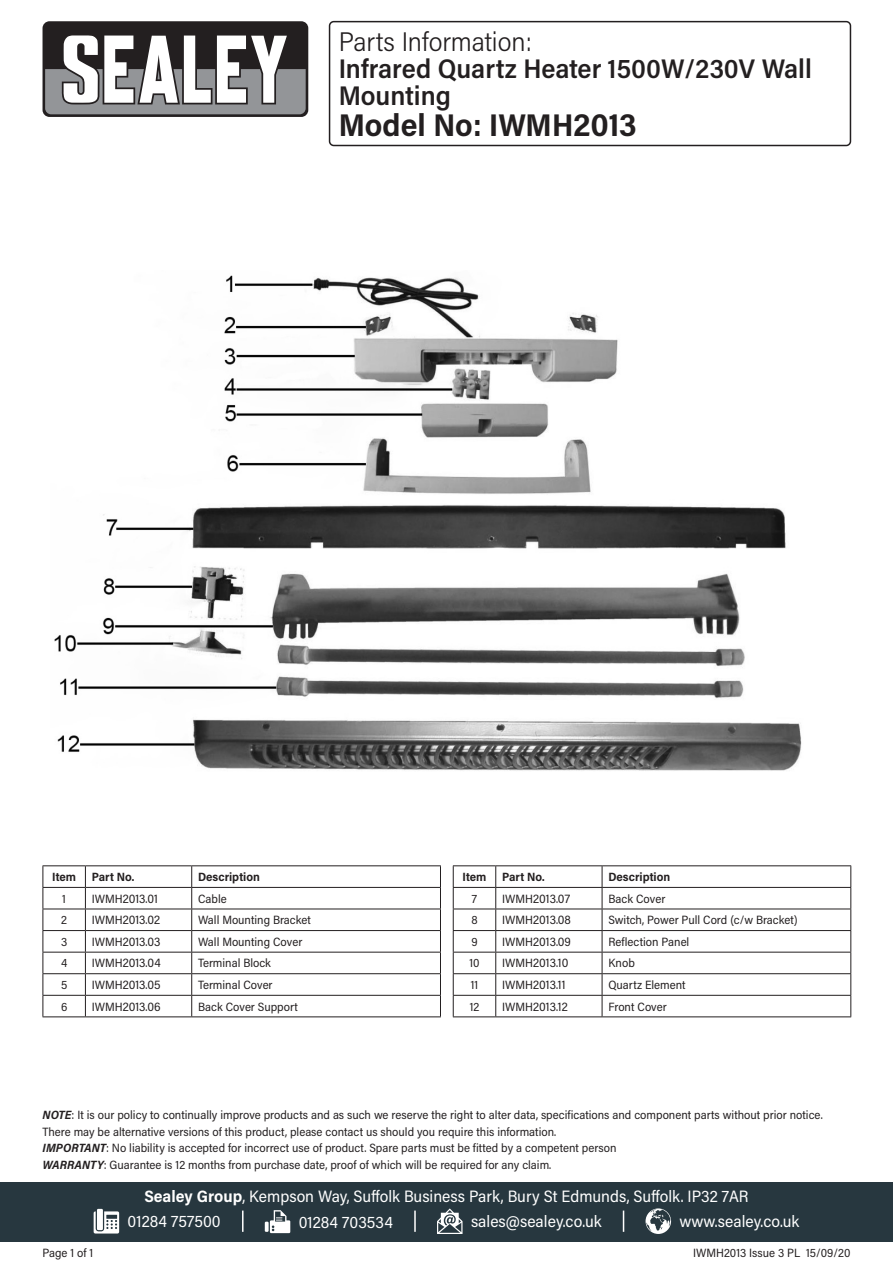
<style>
.page{position:relative;width:893px;height:1263px;background:#fff}
.page>*{position:absolute;margin:0;border:0;box-sizing:border-box;transform-origin:0 0}
.Model_Number{font:700 31.5px "Acumin Pro Semi Cond";color:#231f20}
.Product_Description{font:600 27px/27px "Acumin Pro Semi Cond";color:#231f20}
.Parts_Information{font:300 27px "Acumin Pro Semi Cond";color:#231f20}
.Address{font:16.5px "Acumin Pro Semi Cond";color:#fff}
.Contact_Info{font:16.5px "Acumin Pro Semi Cond";color:#fff}
.Disclaimer{font:12px/16.5px "Acumin Pro Semi Cond";color:#231f20}
.Table_Body{font:12px "Acumin Pro Semi Cond";color:#231f20}
.Part_No__Body{font:12px "Acumin Pro Semi Cond";color:#231f20}
.Part_Description_HDR{font:700 12px "Acumin Pro Semi Cond";color:#231f20}
.Document_Info{font:12px "Acumin Pro Semi Cond";color:#231f20}
.Item_Body{font:12px "Acumin Pro Semi Cond";color:#231f20}
.Item_HDR{font:700 12px "Acumin Pro Semi Cond";letter-spacing:-.005em;color:#231f20}
.s1{font-weight:700;font-style:italic}
.s2{font-weight:700}
</style>
<div class="page">
<div style="left:43px;top:21px;width:265px;height:96px;background:#231f20;border-radius:7px"></div>
<svg style="left:45px;top:35px;width:261px;height:79px"></svg>
<div style="left:0;top:1182px;width:893px;height:60px;background:#27373f"></div>
<svg style="left:94px;top:1211px;width:25px;height:22px"></svg>
<div style="left:97px;top:1209px;width:6px;height:21px;background:#fff"></div>
<svg style="left:265px;top:1222px;width:4px;height:10px"></svg>
<svg style="left:270px;top:1210px;width:20px;height:23px"></svg>
<svg style="left:437px;top:1208px;width:25px;height:26px"></svg>
<svg style="left:645px;top:1208px;width:26px;height:26px"></svg>
<hr style="left:242px;top:1210px;width:2px;height:22px;background:#fff">
<svg style="left:623px;top:1210px;width:1px;height:22px"></svg>
<hr style="left:414px;top:1210px;width:2px;height:22px;background:#fff">
<div style="left:329px;top:21px;width:522px;height:125px;border:2px solid #231f20;border-radius:4px"></div>
<hr style="left:43px;top:865px;width:42px;height:1px;background:#231f20">
<hr style="left:85px;top:865px;width:107px;height:1px;background:#231f20">
<hr style="left:192px;top:865px;width:249px;height:1px;background:#231f20">
<hr style="left:43px;top:887px;width:42px;height:1px;background:#231f20">
<hr style="left:85px;top:887px;width:107px;height:1px;background:#231f20">
<hr style="left:192px;top:887px;width:249px;height:1px;background:#231f20">
<hr style="left:43px;top:908px;width:42px;height:1px;background:#231f20">
<hr style="left:85px;top:908px;width:107px;height:1px;background:#231f20">
<hr style="left:192px;top:908px;width:249px;height:1px;background:#231f20">
<hr style="left:43px;top:930px;width:42px;height:1px;background:#231f20">
<hr style="left:85px;top:930px;width:107px;height:1px;background:#231f20">
<hr style="left:192px;top:930px;width:249px;height:1px;background:#231f20">
<hr style="left:43px;top:952px;width:42px;height:1px;background:#231f20">
<hr style="left:85px;top:952px;width:107px;height:1px;background:#231f20">
<hr style="left:192px;top:952px;width:249px;height:1px;background:#231f20">
<hr style="left:43px;top:973px;width:42px;height:1px;background:#231f20">
<hr style="left:85px;top:973px;width:107px;height:1px;background:#231f20">
<hr style="left:192px;top:973px;width:249px;height:1px;background:#231f20">
<hr style="left:43px;top:995px;width:42px;height:1px;background:#231f20">
<svg style="left:43px;top:866px;width:1px;height:150px"></svg>
<hr style="left:85px;top:995px;width:107px;height:1px;background:#231f20">
<svg style="left:85px;top:866px;width:1px;height:150px"></svg>
<hr style="left:192px;top:995px;width:249px;height:1px;background:#231f20">
<svg style="left:191px;top:866px;width:1px;height:150px"></svg>
<svg style="left:440px;top:866px;width:1px;height:150px"></svg>
<hr style="left:43px;top:1016px;width:42px;height:1px;background:#231f20">
<hr style="left:85px;top:1016px;width:107px;height:1px;background:#231f20">
<hr style="left:192px;top:1016px;width:249px;height:1px;background:#231f20">
<hr style="left:453px;top:865px;width:43px;height:1px;background:#231f20">
<hr style="left:496px;top:865px;width:106px;height:1px;background:#231f20">
<hr style="left:602px;top:865px;width:249px;height:1px;background:#231f20">
<hr style="left:453px;top:887px;width:43px;height:1px;background:#231f20">
<hr style="left:496px;top:887px;width:106px;height:1px;background:#231f20">
<hr style="left:602px;top:887px;width:249px;height:1px;background:#231f20">
<hr style="left:453px;top:908px;width:43px;height:1px;background:#231f20">
<hr style="left:496px;top:908px;width:106px;height:1px;background:#231f20">
<hr style="left:602px;top:908px;width:249px;height:1px;background:#231f20">
<hr style="left:453px;top:930px;width:43px;height:1px;background:#231f20">
<hr style="left:496px;top:930px;width:106px;height:1px;background:#231f20">
<hr style="left:602px;top:930px;width:249px;height:1px;background:#231f20">
<hr style="left:453px;top:952px;width:43px;height:1px;background:#231f20">
<hr style="left:496px;top:952px;width:106px;height:1px;background:#231f20">
<hr style="left:602px;top:952px;width:249px;height:1px;background:#231f20">
<hr style="left:453px;top:973px;width:43px;height:1px;background:#231f20">
<hr style="left:496px;top:973px;width:106px;height:1px;background:#231f20">
<hr style="left:602px;top:973px;width:249px;height:1px;background:#231f20">
<hr style="left:453px;top:995px;width:43px;height:1px;background:#231f20">
<svg style="left:453px;top:866px;width:1px;height:150px"></svg>
<hr style="left:496px;top:995px;width:106px;height:1px;background:#231f20">
<svg style="left:495px;top:866px;width:1px;height:150px"></svg>
<hr style="left:602px;top:995px;width:249px;height:1px;background:#231f20">
<svg style="left:602px;top:866px;width:1px;height:150px"></svg>
<svg style="left:850px;top:866px;width:1px;height:150px"></svg>
<hr style="left:453px;top:1016px;width:43px;height:1px;background:#231f20">
<hr style="left:496px;top:1016px;width:106px;height:1px;background:#231f20">
<hr style="left:602px;top:1016px;width:249px;height:1px;background:#231f20">
<img style="left:54px;top:275px;width:748px;height:496px">
<p class="Parts_Information" style="left:339px;top:23px;width:195px">Parts Information:</p>
<p class="Product_Description" style="left:339px;top:54px;width:474px">Infrared Quartz Heater 1500W/230V Wall<br>Mounting</p>
<p class="Model_Number" style="left:339px;top:103px;width:299px">Model No: IWMH2013</p>
<p class="Item_HDR" style="left:52px;top:868px;width:25px">Item</p>
<p class="Part_Description_HDR" style="left:92px;top:868px;width:44px">Part No.</p>
<p class="Part_Description_HDR" style="left:198px;top:868px;width:63px">Description</p>
<p class="Item_Body" style="left:62px;top:890px;width:5px">1</p>
<p class="Part_No__Body" style="left:92px;top:890px;width:68px">IWMH2013.01</p>
<p class="Table_Body" style="left:198px;top:890px;width:30px">Cable</p>
<p class="Item_Body" style="left:61px;top:912px;width:7px">2</p>
<p class="Part_No__Body" style="left:92px;top:912px;width:70px">IWMH2013.02</p>
<p class="Table_Body" style="left:198px;top:912px;width:114px">Wall Mounting Bracket</p>
<p class="Item_Body" style="left:61px;top:933px;width:8px">3</p>
<p class="Part_No__Body" style="left:92px;top:933px;width:70px">IWMH2013.03</p>
<p class="Table_Body" style="left:198px;top:933px;width:106px">Wall Mounting Cover</p>
<p class="Item_Body" style="left:61px;top:955px;width:8px">4</p>
<p class="Part_No__Body" style="left:92px;top:955px;width:70px">IWMH2013.04</p>
<p class="Table_Body" style="left:198px;top:955px;width:74px">Terminal Block</p>
<p class="Item_Body" style="left:61px;top:976px;width:8px">5</p>
<p class="Part_No__Body" style="left:92px;top:976px;width:70px">IWMH2013.05</p>
<p class="Table_Body" style="left:198px;top:976px;width:76px">Terminal Cover</p>
<p class="Item_Body" style="left:61px;top:998px;width:8px">6</p>
<p class="Part_No__Body" style="left:92px;top:998px;width:70px">IWMH2013.06</p>
<p class="Table_Body" style="left:198px;top:998px;width:101px">Back Cover Support</p>
<p class="Item_HDR" style="left:463px;top:868px;width:25px">Item</p>
<p class="Part_Description_HDR" style="left:502px;top:868px;width:44px">Part No.</p>
<p class="Part_Description_HDR" style="left:608px;top:868px;width:63px">Description</p>
<p class="Item_Body" style="left:472px;top:890px;width:7px">7</p>
<p class="Part_No__Body" style="left:502px;top:890px;width:69px">IWMH2013.07</p>
<p class="Table_Body" style="left:608px;top:890px;width:58px">Back Cover</p>
<p class="Item_Body" style="left:471px;top:912px;width:8px">8</p>
<p class="Part_No__Body" style="left:502px;top:912px;width:70px">IWMH2013.08</p>
<p class="Table_Body" style="left:608px;top:912px;width:191px">Switch, Power Pull Cord (c/w Bracket)</p>
<p class="Item_Body" style="left:471px;top:933px;width:8px">9</p>
<p class="Part_No__Body" style="left:502px;top:933px;width:70px">IWMH2013.09</p>
<p class="Table_Body" style="left:608px;top:933px;width:82px">Reflection Panel</p>
<p class="Item_Body" style="left:469px;top:955px;width:12px">10</p>
<p class="Part_No__Body" style="left:502px;top:955px;width:68px">IWMH2013.10</p>
<p class="Table_Body" style="left:608px;top:955px;width:28px">Knob</p>
<p class="Item_Body" style="left:471px;top:976px;width:9px">11</p>
<p class="Part_No__Body" style="left:502px;top:976px;width:65px">IWMH2013.11</p>
<p class="Table_Body" style="left:608px;top:976px;width:79px">Quartz Element</p>
<p class="Item_Body" style="left:470px;top:998px;width:11px">12</p>
<p class="Part_No__Body" style="left:502px;top:998px;width:67px">IWMH2013.12</p>
<p class="Table_Body" style="left:608px;top:998px;width:60px">Front Cover</p>
<p class="Disclaimer" style="left:43px;top:1106px;width:782px"><span class="s1">NOTE</span>: It is our policy to continually improve products and as such we reserve the right to alter data, specifications and component parts without prior notice.<br>There may be alternative versions of this product, please contact us should you require this information.</p>
<p class="Disclaimer" style="left:43px;top:1139px;width:575px"><span class="s1">IMPORTANT</span>: No liability is accepted for incorrect use of product. Spare parts must be fitted by a competent person</p>
<p class="Disclaimer" style="left:43px;top:1156px;width:510px"><span class="s1">WARRANTY</span>: Guarantee is 12 months from purchase date, proof of which will be required for any claim.</p>
<p class="Document_Info" style="left:43px;top:1244px;width:52px">Page 1 of 1</p>
<p class="Address" style="left:144px;top:1185px;width:606px"><span class="s2">Sealey Group</span>, Kempson Way, Suffolk Business Park, Bury St Edmunds, Suffolk. IP32 7AR</p>
<p class="Contact_Info" style="left:128px;top:1210px;width:95px">01284 757500</p>
<p class="Contact_Info" style="left:299px;top:1210px;width:96px">01284 703534</p>
<p class="Contact_Info" style="left:471px;top:1210px;width:132px">sales@sealey.co.uk</p>
<p class="Contact_Info" style="left:680px;top:1210px;width:121px">www.sealey.co.uk</p>
<p class="Document_Info" style="left:693px;top:1244px;width:159px">IWMH2013 Issue 3 PL 15/09/20</p>
</div>
